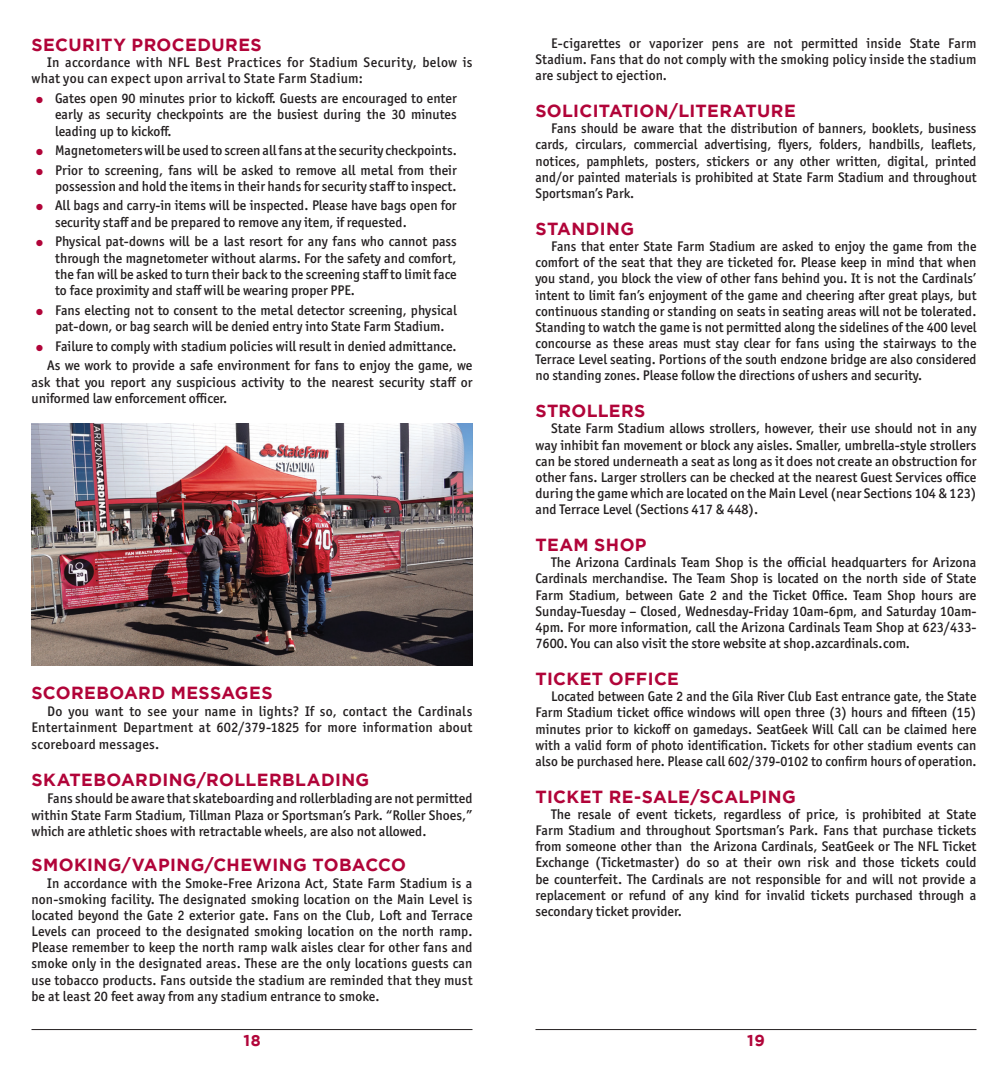
<style>
.page{position:relative;width:1008px;height:1071px;background:#fff}
.page>*{position:absolute;margin:0;border:0;box-sizing:border-box;transform-origin:0 0}
.Sub-subhead{font:700 17.5px "Gotham";letter-spacing:.02em;color:#b10439}
.t1{font:700 15.75px "Gotham";color:#b10439}
.body{font:500 14px/16.1px "Officina Sans ITC Pro";color:#231f20;text-align:justify}
.body-2{font:500 14px/16.4px "Officina Sans ITC Pro";letter-spacing:.025em;color:#231f20}
.s1{color:#b10439}
</style>
<div class="page">
<hr style="left:32px;top:1029px;width:440px;height:1px;background:#231f20">
<hr style="left:536px;top:1029px;width:440px;height:1px;background:#231f20">
<img style="left:32px;top:423px;width:440px;height:242px">
<p class="Sub-subhead" style="left:32px;top:34px;width:232px">SECURITY PROCEDURES</p>
<p class="body-2" style="left:32px;top:54px;width:443px;text-indent:16px">In accordance with NFL Best Practices for Stadium Security, below is what you can expect upon arrival to State Farm Stadium:</p>
<p class="body" style="left:55px;top:90px;width:403px;text-indent:-19px"><span class="s1">●</span> Gates open 90 minutes prior to kickoff. Guests are encouraged to enter early as security checkpoints are the busiest during the 30 minutes leading up to kickoff.</p>
<p class="body" style="left:36px;top:142px;width:422px"><span class="s1">●</span> Magnetometers will be used to screen all fans at the security checkpoints.</p>
<p class="body" style="left:36px;top:161px;width:422px;text-align:right"><span class="s1">●</span> Prior to screening, fans will be asked to remove all metal from their possession and hold the items in their hands for security staff to inspect.</p>
<p class="body" style="left:55px;top:197px;width:403px;text-indent:-19px"><span class="s1">●</span> All bags and carry-in items will be inspected. Please have bags open for security staff and be prepared to remove any item, if requested.</p>
<p class="body" style="left:55px;top:233px;width:403px;text-indent:-19px"><span class="s1">●</span> Physical pat-downs will be a last resort for any fans who cannot pass through the magnetometer without alarms. For the safety and comfort, the fan will be asked to turn their back to the screening staff to limit face to face proximity and staff will be wearing proper PPE.</p>
<p class="body" style="left:36px;top:302px;width:422px;text-align:center"><span class="s1">●</span> Fans electing not to consent to the metal detector screening, physical pat-down, or bag search will be denied entry into State Farm Stadium.</p>
<p class="body" style="left:36px;top:338px;width:422px"><span class="s1">●</span> Failure to comply with stadium policies will result in denied admittance.</p>
<p class="body" style="left:32px;top:357px;width:443px;text-indent:16px">As we work to provide a safe environment for fans to enjoy the game, we ask that you report any suspicious activity to the nearest security staff or uniformed law enforcement officer.</p>
<p class="Sub-subhead" style="left:32px;top:682px;width:243px">SCOREBOARD MESSAGES</p>
<p class="body" style="left:32px;top:702px;width:442px;line-height:16.8px;text-indent:16px">Do you want to see your name in lights? If so, contact the Cardinals Entertainment Department at 602/379-1825 for more information about scoreboard messages.</p>
<p class="Sub-subhead" style="left:32px;top:770px;width:339px">SKATEBOARDING/ROLLERBLADING</p>
<p class="body" style="left:32px;top:789px;width:443px;line-height:16.8px;text-indent:16px">Fans should be aware that skateboarding and rollerblading are not permitted within State Farm Stadium, Tillman Plaza or Sportsman’s Park. “Roller Shoes,” which are athletic shoes with retractable wheels, are also not allowed.</p>
<p class="Sub-subhead" style="left:32px;top:855px;width:376px">SMOKING/VAPING/CHEWING TOBACCO</p>
<p class="body" style="left:32px;top:875px;width:443px;text-indent:16px">In accordance with the Smoke-Free Arizona Act, State Farm Stadium is a non-smoking facility. The designated smoking location on the Main Level is located beyond the Gate 2 exterior gate. Fans on the Club, Loft and Terrace Levels can proceed to the designated smoking location on the north ramp.<br>Please remember to keep the north ramp walk aisles clear for other fans and smoke only in the designated areas. These are the only locations guests can use tobacco products. Fans outside the stadium are reminded that they must be at least 20 feet away from any stadium entrance to smoke.</p>
<p class="body" style="left:536px;top:35px;width:443px;text-indent:16px">E-cigarettes or vaporizer pens are not permitted inside State Farm Stadium. Fans that do not comply with the smoking policy inside the stadium are subject to ejection.</p>
<p class="Sub-subhead" style="left:536px;top:101px;width:262px">SOLICITATION/LITERATURE</p>
<p class="body" style="left:536px;top:120px;width:443px;text-indent:16px">Fans should be aware that the distribution of banners, booklets, business cards, circulars, commercial advertising, flyers, folders, handbills, leaflets, notices, pamphlets, posters, stickers or any other written, digital, printed and/or painted materials is prohibited at State Farm Stadium and throughout Sportsman’s Park.</p>
<p class="Sub-subhead" style="left:536px;top:218px;width:100px">STANDING</p>
<p class="body" style="left:536px;top:238px;width:443px;text-indent:16px">Fans that enter State Farm Stadium are asked to enjoy the game from the comfort of the seat that they are ticketed for. Please keep in mind that when you stand, you block the view of other fans behind you. It is not the Cardinals’ intent to limit fan’s enjoyment of the game and cheering after great plays, but continuous standing or standing on seats in seating areas will not be tolerated.<br>Standing to watch the game is not permitted along the sidelines of the 400 level concourse as these areas must stay clear for fans using the stairways to the Terrace Level seating. Portions of the south endzone bridge are also considered no standing zones. Please follow the directions of ushers and security.</p>
<p class="Sub-subhead" style="left:536px;top:401px;width:111px">STROLLERS</p>
<p class="body" style="left:536px;top:420px;width:443px;text-indent:16px">State Farm Stadium allows strollers, however, their use should not in any way inhibit fan movement or block any aisles. Smaller, umbrella-style strollers can be stored underneath a seat as long as it does not create an obstruction for other fans. Larger strollers can be checked at the nearest Guest Services office during the game which are located on the Main Level (near Sections 104 &amp; 123) and Terrace Level (Sections 417 &amp; 448).</p>
<p class="Sub-subhead" style="left:536px;top:535px;width:113px">TEAM SHOP</p>
<p class="body" style="left:536px;top:554px;width:443px;text-indent:16px">The Arizona Cardinals Team Shop is the official headquarters for Arizona Cardinals merchandise. The Team Shop is located on the north side of State Farm Stadium, between Gate 2 and the Ticket Office. Team Shop hours are Sunday-Tuesday – Closed, Wednesday-Friday 10am-6pm, and Saturday 10am-4pm. For more information, call the Arizona Cardinals Team Shop at 623/433- 7600. You can also visit the store website at shop.azcardinals.com.</p>
<p class="Sub-subhead" style="left:536px;top:669px;width:145px">TICKET OFFICE</p>
<p class="body" style="left:536px;top:688px;width:443px;text-indent:16px">Located between Gate 2 and the Gila River Club East entrance gate, the State Farm Stadium ticket office windows will open three (3) hours and fifteen (15) minutes prior to kickoff on gamedays. SeatGeek Will Call can be claimed here with a valid form of photo identification. Tickets for other stadium events can also be purchased here. Please call 602/379-0102 to confirm hours of operation.</p>
<p class="Sub-subhead" style="left:536px;top:786px;width:262px">TICKET RE-SALE/SCALPING</p>
<p class="body" style="left:536px;top:806px;width:443px;text-indent:16px">The resale of event tickets, regardless of price, is prohibited at State Farm Stadium and throughout Sportsman’s Park. Fans that purchase tickets from someone other than the Arizona Cardinals, SeatGeek or The NFL Ticket Exchange (Ticketmaster) do so at their own risk and those tickets could be counterfeit. The Cardinals are not responsible for and will not provide a replacement or refund of any kind for invalid tickets purchased through a secondary ticket provider.</p>
<p class="t1" style="left:243px;top:1031px;width:19px">18</p>
<p class="t1" style="left:747px;top:1031px;width:19px">19</p>
</div>
